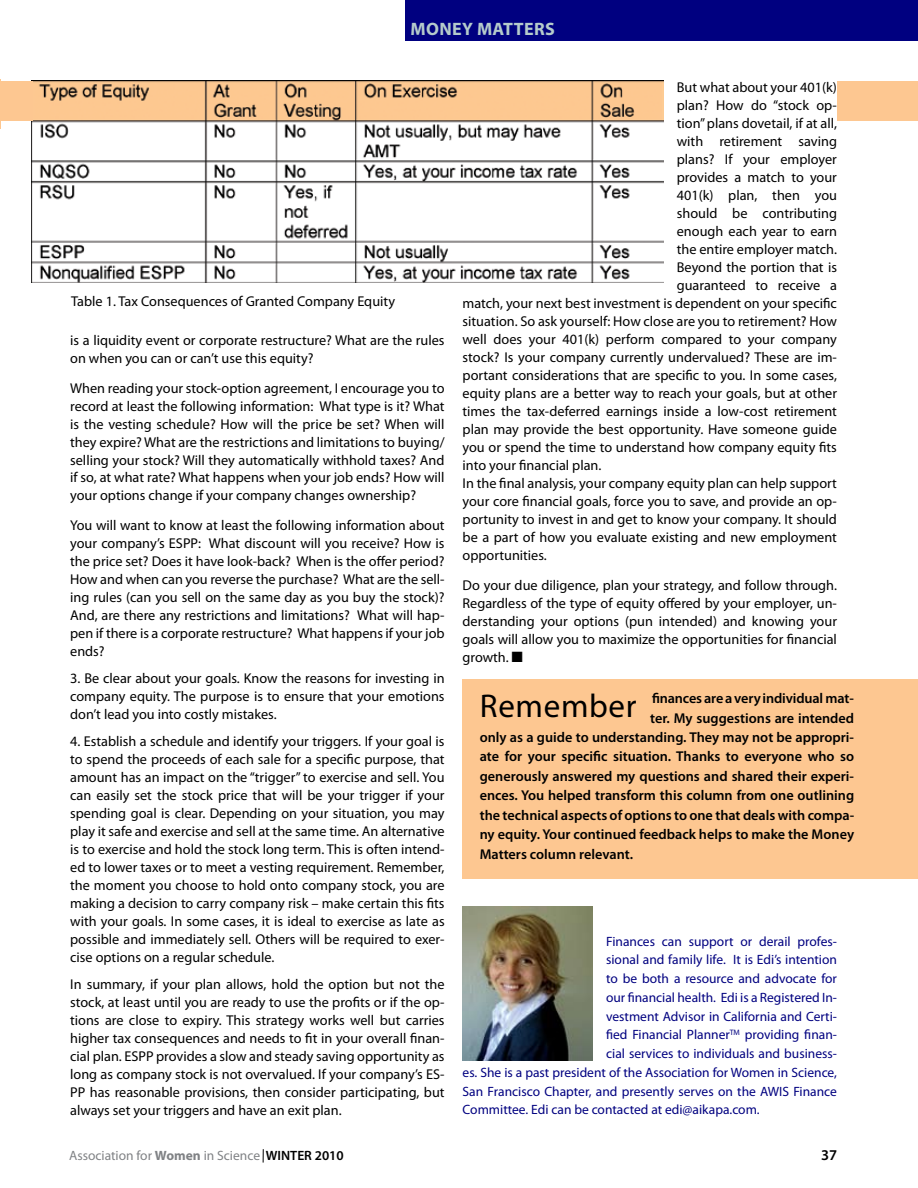
<style>
.page{position:relative;width:918px;height:1188px;background:#fff}
.page>*{position:absolute;margin:0;border:0;box-sizing:border-box;transform-origin:0 0}
.t1{font:33px "Myriad Pro";letter-spacing:.02em;color:#000}
.t2{font:700 18px "Myriad Pro";color:#b5cbcb}
.t3{font:600 15px "Myriad Pro";color:#000}
.t4{font:14.25px/18px "Myriad Pro";color:#000;text-align:justify}
.t5{font:600 14.25px "Myriad Pro";color:#000}
.t6{font:13.5px "Myriad Pro";color:#000080}
.t7{font:13.5px "Myriad Pro";color:#808285}
.s1{font-family:"Monotype Sorts"}
.s2{font-weight:700}
.s3{font-weight:600;color:#000}
</style>
<div class="page">
<svg style="left:263px;top:1149px;width:1px;height:14px"></svg>
<div style="left:405px;top:0;width:513px;height:40px;background:#000080"></div>
<img style="left:31px;top:81px;width:632px;height:202px">
<hr style="left:0;top:80px;width:1px;height:49px;background:#fdc791">
<div style="left:837px;top:81px;width:81px;height:40px;background:#fdc791"></div>
<img style="left:463px;top:907px;width:130px;height:153px">
<div style="left:463px;top:679px;width:455px;height:199px;background:#fdc791"></div>
<div style="left:0;top:81px;width:32px;height:40px;background:#fdc791"></div>
<p class="t2" style="left:411px;top:17px;width:29px">MONEY</p>
<p class="t2" style="left:477px;top:17px;width:27px">MATTERS</p>
<p class="t4" style="left:71px;top:292px;width:325px">Table 1. Tax Consequences of Granted Company Equity</p>
<p class="t4" style="left:70px;top:331px;width:376px">is a liquidity event or corporate restructure? What are the rules on when you can or can’t use this equity?</p>
<p class="t4" style="left:70px;top:379px;width:376px">When reading your stock-option agreement, I encourage you to record at least the following information: What type is it? What is the vesting schedule? How will the price be set? When will they expire? What are the restrictions and limitations to buying/ selling your stock? Will they automatically withhold taxes? And if so, at what rate? What happens when your job ends? How will your options change if your company changes ownership?</p>
<p class="t4" style="left:70px;top:516px;width:376px">You will want to know at least the following information about your company’s ESPP: What discount will you receive? How is the price set? Does it have look-back? When is the offer period?<br>How and when can you reverse the purchase? What are the sell&shy;ing rules (can you sell on the same day as you buy the stock)?<br>And, are there any restrictions and limitations? What will hap&shy;pen if there is a corporate restructure? What happens if your job ends?</p>
<p class="t4" style="left:70px;top:669px;width:376px">3. Be clear about your goals. Know the reasons for investing in company equity. The purpose is to ensure that your emotions don’t lead you into costly mistakes.</p>
<p class="t4" style="left:70px;top:732px;width:376px">4. Establish a schedule and identify your triggers. If your goal is to spend the proceeds of each sale for a specific purpose, that amount has an impact on the “trigger” to exercise and sell. You can easily set the stock price that will be your trigger if your spending goal is clear. Depending on your situation, you may play it safe and exercise and sell at the same time. An alternative is to exercise and hold the stock long term. This is often intend&shy;ed to lower taxes or to meet a vesting requirement. Remember, the moment you choose to hold onto company stock, you are making a decision to carry company risk – make certain this fits with your goals. In some cases, it is ideal to exercise as late as possible and immediately sell. Others will be required to exer&shy;cise options on a regular schedule.</p>
<p class="t4" style="left:70px;top:975px;width:376px">In summary, if your plan allows, hold the option but not the stock, at least until you are ready to use the profits or if the op&shy;tions are close to expiry. This strategy works well but carries higher tax consequences and needs to fit in your overall finan&shy;cial plan. ESPP provides a slow and steady saving opportunity as long as company stock is not overvalued. If your company’s ES-PP has reasonable provisions, then consider participating, but always set your triggers and have an exit plan.</p>
<p class="t4" style="left:677px;top:78px;width:162px">But what about your 401(k)</p>
<p class="t4" style="left:677px;top:96px;width:162px">plan? How do “stock op-</p>
<p class="t4" style="left:677px;top:114px;width:162px">tion” plans dovetail, if at all,</p>
<p class="t4" style="left:677px;top:132px;width:162px">with retirement saving</p>
<p class="t4" style="left:677px;top:150px;width:162px">plans? If your employer</p>
<p class="t4" style="left:677px;top:168px;width:162px">provides a match to your</p>
<p class="t4" style="left:677px;top:186px;width:162px">401(k) plan, then you</p>
<p class="t4" style="left:677px;top:204px;width:162px">should be contributing</p>
<p class="t4" style="left:677px;top:222px;width:162px">enough each year to earn</p>
<p class="t4" style="left:677px;top:240px;width:162px">the entire employer match.</p>
<p class="t4" style="left:677px;top:258px;width:162px">Beyond the portion that is</p>
<p class="t4" style="left:677px;top:276px;width:162px">guaranteed to receive a</p>
<p class="t4" style="left:463px;top:294px;width:376px">match, your next best investment is dependent on your specific</p>
<p class="t4" style="left:463px;top:312px;width:376px">situation. So ask yourself: How close are you to retirement? How</p>
<p class="t4" style="left:463px;top:330px;width:376px">well does your 401(k) perform compared to your company</p>
<p class="t4" style="left:463px;top:348px;width:376px">stock? Is your company currently undervalued? These are im-</p>
<p class="t4" style="left:463px;top:366px;width:376px">portant considerations that are specific to you. In some cases,</p>
<p class="t4" style="left:463px;top:384px;width:376px">equity plans are a better way to reach your goals, but at other</p>
<p class="t4" style="left:463px;top:402px;width:376px">times the tax-deferred earnings inside a low-cost retirement</p>
<p class="t4" style="left:463px;top:420px;width:376px">plan may provide the best opportunity. Have someone guide</p>
<p class="t4" style="left:463px;top:438px;width:376px">you or spend the time to understand how company equity fits</p>
<p class="t4" style="left:463px;top:456px;width:140px">into your financial plan.</p>
<p class="t4" style="left:463px;top:474px;width:376px">In the final analysis, your company equity plan can help support</p>
<p class="t4" style="left:463px;top:492px;width:376px">your core financial goals, force you to save, and provide an op-</p>
<p class="t4" style="left:463px;top:510px;width:376px">portunity to invest in and get to know your company. It should</p>
<p class="t4" style="left:463px;top:528px;width:376px">be a part of how you evaluate existing and new employment</p>
<p class="t4" style="left:463px;top:546px;width:86px">opportunities.</p>
<p class="t4" style="left:463px;top:576px;width:376px">Do your due diligence, plan your strategy, and follow through.<br>Regardless of the type of equity offered by your employer, un&shy;derstanding your options (pun intended) and knowing your goals will allow you to maximize the opportunities for financial growth. <span class="s1">n</span></p>
<p class="t5" style="left:652px;top:689px;width:204px">finances are a very individual mat-</p>
<p class="t5" style="left:650px;top:709px;width:205px">ter. My suggestions are intended</p>
<p class="t5" style="left:480px;top:728px;width:376px">only as a guide to understanding. They may not be appropri-</p>
<p class="t5" style="left:480px;top:748px;width:376px">ate for your specific situation. Thanks to everyone who so</p>
<p class="t5" style="left:480px;top:767px;width:376px">generously answered my questions and shared their experi-</p>
<p class="t5" style="left:480px;top:787px;width:376px">ences. You helped transform this column from one outlining</p>
<p class="t5" style="left:480px;top:806px;width:376px">the technical aspects of options to one that deals with compa-</p>
<p class="t5" style="left:480px;top:826px;width:376px">ny equity. Your continued feedback helps to make the Money</p>
<p class="t5" style="left:480px;top:845px;width:155px">Matters column relevant.</p>
<h1 class="t1" style="left:480px;top:686px;width:158px">Remember</h1>
<p class="t6" style="left:606px;top:933px;width:232px">Finances can support or derail profes-</p>
<p class="t6" style="left:606px;top:952px;width:232px">sional and family life. It is Edi’s intention</p>
<p class="t6" style="left:606px;top:970px;width:232px">to be both a resource and advocate for</p>
<p class="t6" style="left:606px;top:989px;width:232px">our financial health. Edi is a Registered In-</p>
<p class="t6" style="left:606px;top:1008px;width:232px">vestment Advisor in California and Certi-</p>
<p class="t6" style="left:606px;top:1027px;width:232px">fied Financial Planner<sup>TM</sup> providing finan-</p>
<p class="t6" style="left:606px;top:1045px;width:232px">cial services to individuals and business-</p>
<p class="t6" style="left:463px;top:1064px;width:376px">es. She is a past president of the Association for Women in Science,</p>
<p class="t6" style="left:463px;top:1083px;width:376px">San Francisco Chapter, and presently serves on the AWIS Finance</p>
<p class="t6" style="left:463px;top:1102px;width:299px">Committee. Edi can be contacted at edi@aikapa.com.</p>
<p class="t7" style="left:69px;top:1147px;width:276px">Association for <span class="s2">WOMEN</span> in Science <span class="s3">WINTER 2010</span></p>
<p class="t3" style="left:821px;top:1145px;width:18px">37</p>
</div>
